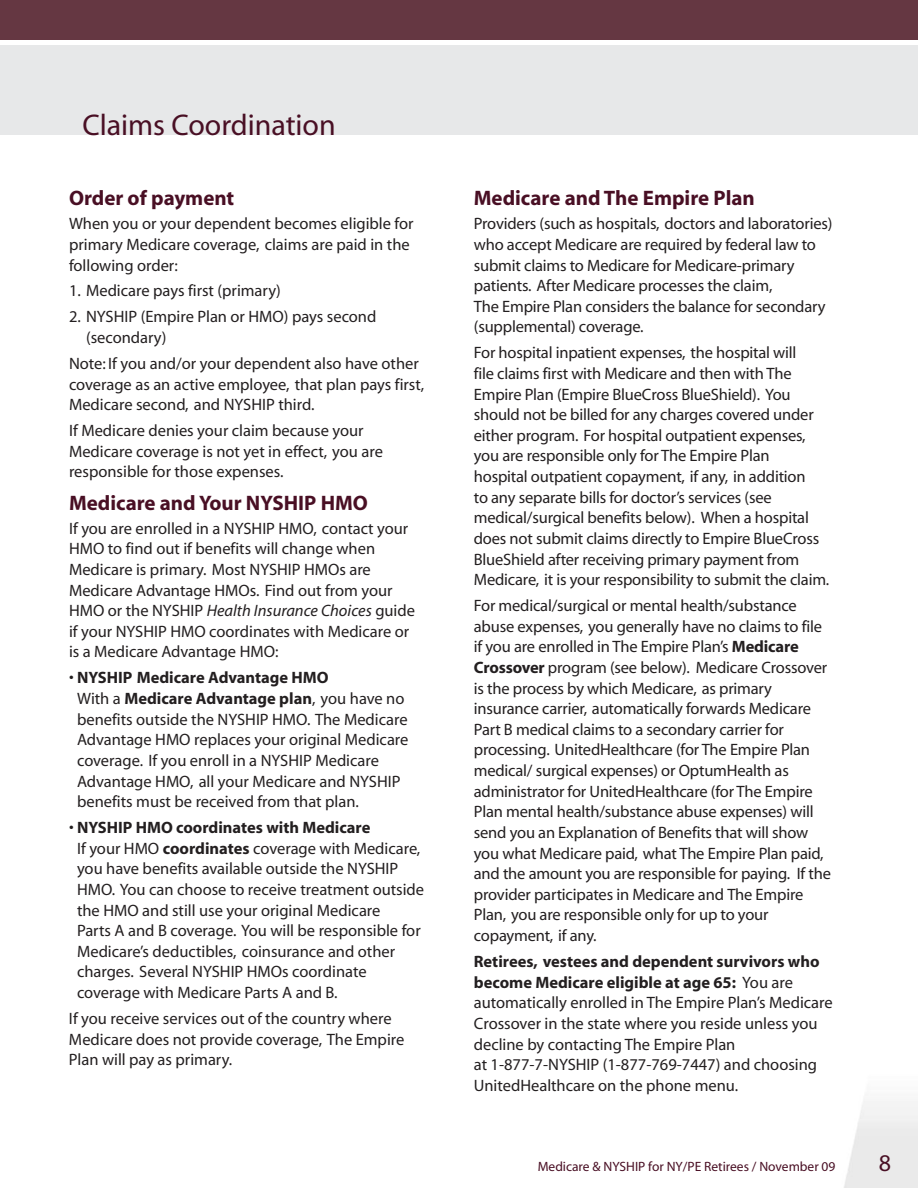
<style>
.page{position:relative;width:918px;height:1188px;background:#fff}
.page>*{position:absolute;margin:0;border:0;box-sizing:border-box;transform-origin:0 0}
.t1{font:30px "Myriad";color:#490f24}
.t2{font:24px "Myriad";color:#490f24}
.t3{font:700 21px "Myriad";color:#490f24}
.t4{font:16.5px/20.7px "Myriad";letter-spacing:-.01em;color:#231f20}
.t5{font:13.5px "Myriad";color:#490f24}
.s1{font-style:italic}
.s2{font-weight:700}
</style>
<div class="page">
<div style="left:0;top:0;width:918px;height:40px;background:#653742"></div>
<div style="left:0;top:45px;width:918px;height:90px;background:#e7e8e9"></div>
<h1 class="t1" style="left:82px;top:114px;width:255px">Claims Coordination</h1>
<p class="t3" style="left:69px;top:191px;width:167px">Order of payment</p>
<p class="t4" style="left:69px;top:215px;width:346px">When you or your dependent becomes eligible for primary Medicare coverage, claims are paid in the following order:</p>
<p class="t4" style="left:69px;top:282px;width:213px">1. Medicare pays first (primary)</p>
<p class="t4" style="left:86px;top:308px;width:292px;text-indent:-17px">2. NYSHIP (Empire Plan or HMO) pays second (secondary)</p>
<p class="t4" style="left:69px;top:354px;width:357px">Note: If you and/or your dependent also have other coverage as an active employee, that plan pays first,<br>Medicare second, and NYSHIP third.</p>
<p class="t4" style="left:69px;top:422px;width:316px">If Medicare denies your claim because your<br>Medicare coverage is not yet in effect, you are responsible for those expenses.</p>
<p class="t3" style="left:69px;top:495px;width:300px">Medicare and Your NYSHIP HMO</p>
<p class="t4" style="left:69px;top:519px;width:348px">If you are enrolled in a NYSHIP HMO, contact your HMO to find out if benefits will change when Medicare is primary. Most NYSHIP HMOs are Medicare Advantage HMOs. Find out from your HMO or the NYSHIP <span class="s1">Health Insurance Choices</span> guide if your NYSHIP HMO coordinates with Medicare or is a Medicare Advantage HMO:</p>
<p class="t4" style="left:77px;top:669px;width:333px;text-indent:-8px">• <span class="s2">NYSHIP Medicare Advantage HMO<br></span>With a <span class="s2">Medicare Advantage plan</span>, you have no benefits outside the NYSHIP HMO. The Medicare Advantage HMO replaces your original Medicare coverage. If you enroll in a NYSHIP Medicare Advantage HMO, all your Medicare and NYSHIP benefits must be received from that plan.</p>
<p class="t4" style="left:77px;top:819px;width:349px;text-indent:-8px">• <span class="s2">NYSHIP HMO coordinates with Medicare<br></span>If your HMO <span class="s2">coordinates</span> coverage with Medicare, you have benefits available outside the NYSHIP HMO. You can choose to receive treatment outside the HMO and still use your original Medicare<br>Parts A and B coverage. You will be responsible for Medicare’s deductibles, coinsurance and other charges. Several NYSHIP HMOs coordinate coverage with Medicare Parts A and B.</p>
<p class="t4" style="left:69px;top:1010px;width:337px">If you receive services out of the country where<br>Medicare does not provide coverage, The Empire<br>Plan will pay as primary.</p>
<p class="t3" style="left:474px;top:191px;width:282px">Medicare and The Empire Plan</p>
<p class="t4" style="left:474px;top:215px;width:360px">Providers (such as hospitals, doctors and laboratories) who accept Medicare are required by federal law to submit claims to Medicare for Medicare-primary patients. After Medicare processes the claim,<br>The Empire Plan considers the balance for secondary (supplemental) coverage.</p>
<p class="t4" style="left:474px;top:344px;width:357px">For hospital inpatient expenses, the hospital will<br>file claims first with Medicare and then with The Empire Plan (Empire BlueCross BlueShield). You should not be billed for any charges covered under either program. For hospital outpatient expenses, you are responsible only for The Empire Plan<br>hospital outpatient copayment, if any, in addition<br>to any separate bills for doctor’s services (see medical/surgical benefits below). When a hospital does not submit claims directly to Empire BlueCross BlueShield after receiving primary payment from Medicare, it is your responsibility to submit the claim.</p>
<p class="t4" style="left:474px;top:597px;width:359px">For medical/surgical or mental health/substance abuse expenses, you generally have no claims to file if you are enrolled in The Empire Plan’s <span class="s2">Medicare Crossover</span> program (see below). Medicare Crossover is the process by which Medicare, as primary insurance carrier, automatically forwards Medicare Part B medical claims to a secondary carrier for processing. UnitedHealthcare (for The Empire Plan medical/ surgical expenses) or OptumHealth as administrator for UnitedHealthcare (for The Empire Plan mental health/substance abuse expenses) will send you an Explanation of Benefits that will show you what Medicare paid, what The Empire Plan paid, and the amount you are responsible for paying. If the provider participates in Medicare and The Empire Plan, you are responsible only for up to your copayment, if any.</p>
<p class="t4" style="left:474px;top:953px;width:360px"><span class="s2">Retirees, vestees and dependent survivors who become Medicare eligible at age 65:</span> You are automatically enrolled in The Empire Plan’s Medicare Crossover in the state where you reside unless you decline by contacting The Empire Plan<br>at 1-877-7-NYSHIP (1-877-769-7447) and choosing UnitedHealthcare on the phone menu.</p>
<p class="t5" style="left:538px;top:1162px;width:299px">Medicare &amp; NYSHIP for NY/PE Retirees / November 09</p>
<h2 class="t2" style="left:879px;top:1154px;width:14px">8</h2>
</div>
